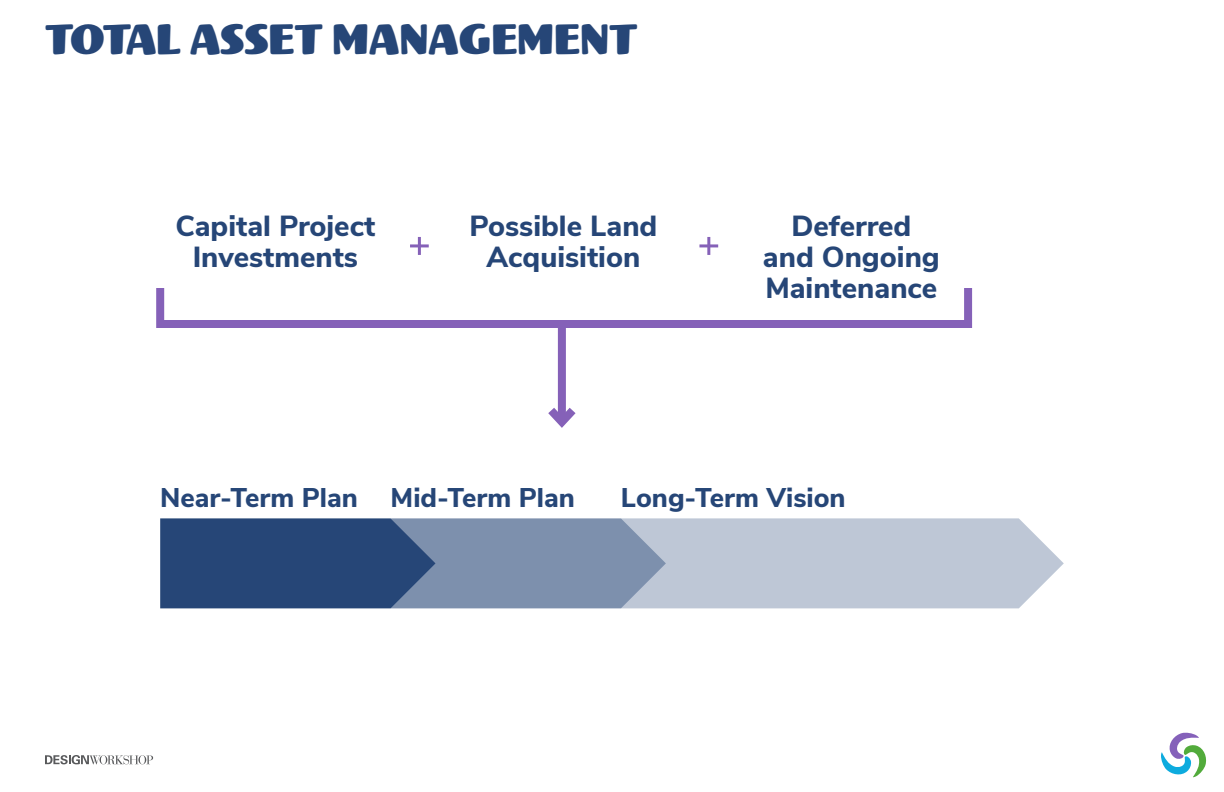
<style>
.page{position:relative;width:1224px;height:792px;background:#fff}
.page>*{position:absolute;margin:0;border:0;box-sizing:border-box;transform-origin:0 0}
.Page_Titles{font:44px "Meatball";color:#264677}
.Body{font:800 29px/30.6px "Nunito Sans";color:#264677;text-align:center}
.Body-2{font:800 27px "Nunito Sans";color:#264677}
</style>
<div class="page">
<svg style="left:45px;top:755px;width:108px;height:10px"></svg>
<svg style="left:1161px;top:732px;width:46px;height:45px"></svg>
<div style="left:666px;top:518px;width:398px;height:90px;background:#bec7d6"></div>
<svg style="left:160px;top:518px;width:506px;height:90px;background:#546d93"></svg>
<svg style="left:156px;top:288px;width:817px;height:44px"></svg>
<div style="left:964px;top:288px;width:8px;height:40px;background:#8561b8"></div>
<div style="left:558px;top:324px;width:8px;height:98px;background:#8561b8"></div>
<svg style="left:548px;top:399px;width:28px;height:29px"></svg>
<hr style="left:418px;top:237px;width:3px;height:18px;background:#8561b8">
<hr style="left:410px;top:244px;width:19px;height:3px;background:#8561b8">
<hr style="left:707px;top:237px;width:3px;height:18px;background:#8561b8">
<hr style="left:699px;top:244px;width:19px;height:3px;background:#8561b8">
<p class="Page_Titles" style="left:45px;top:14px;width:594px">TOTAL ASSET MANAGEMENT</p>
<p class="Body" style="left:175px;top:209px;width:201px">Capital Project<br>Investments</p>
<p class="Body" style="left:469px;top:209px;width:190px">Possible Land<br>Acquisition</p>
<p class="Body" style="left:763px;top:209px;width:178px">Deferred and Ongoing<br>Maintenance</p>
<p class="Body-2" style="left:160px;top:478px;width:199px">Near-Term Plan</p>
<p class="Body-2" style="left:391px;top:478px;width:186px">Mid-Term Plan</p>
<p class="Body-2" style="left:621px;top:478px;width:226px">Long-Term Vision</p>
</div>
